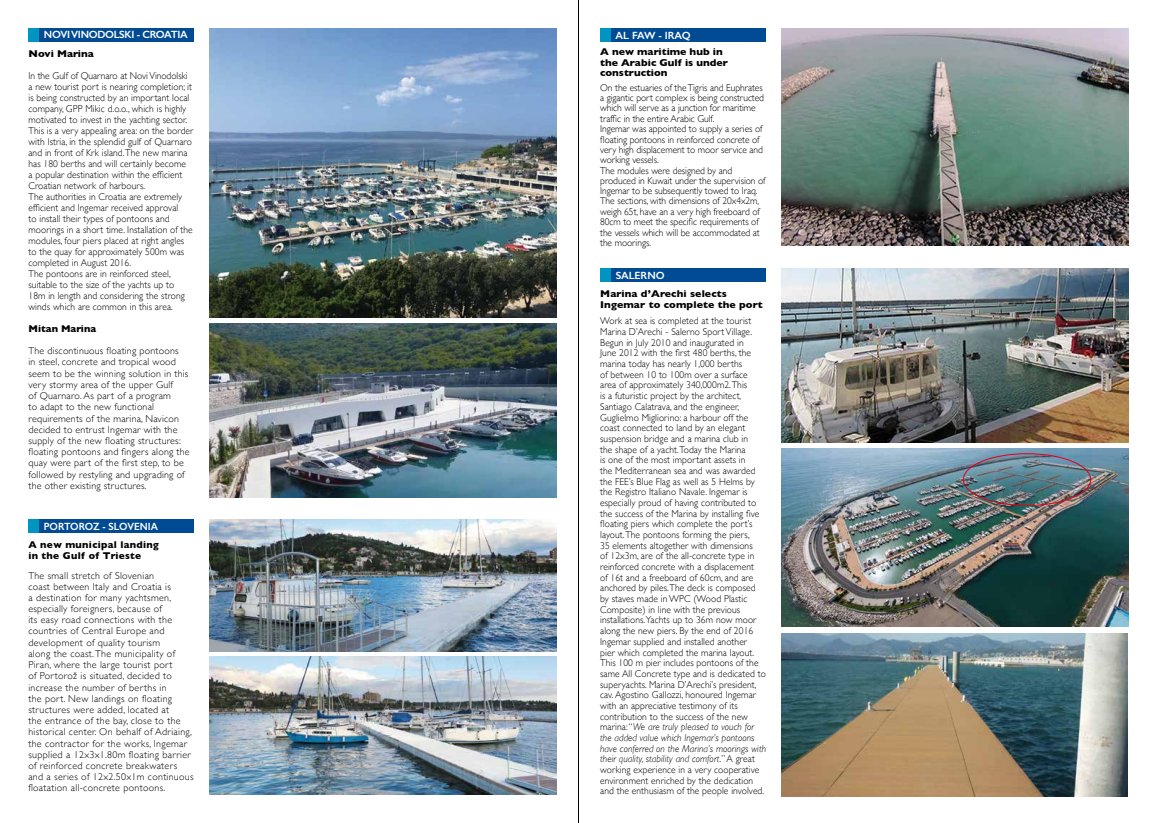
<style>
.page{position:relative;width:1157px;height:823px;background:#fff}
.page>*{position:absolute;margin:0;border:0;box-sizing:border-box;transform-origin:0 0}
.t1{font:600 10.5px "Gill Sans";letter-spacing:-.03em;color:#fff}
.t2{font:600 10.5px "Gill Sans";color:#fff;scale:.95 1}
.t3{font:600 10.5px "Gill Sans";color:#fff}
.t4{font:300 10px/10.7px "Gill Sans";letter-spacing:.01em;color:#000;scale:.95 1}
.t5{font:300 10px/11.2px "Gill Sans";letter-spacing:.03em;color:#000}
.t6{font:300 10px/11.2px "Gill Sans";letter-spacing:.01em;color:#000}
.t7{font:700 10px/10.5px "Gill Sans";letter-spacing:.01em;color:#000;scale:1.05 1}
.t8{font:700 10px/10.6px "Gill Sans";letter-spacing:.03em;color:#000}
.t9{font:700 10px "Gill Sans";letter-spacing:.01em;color:#000}
.s1{font-style:italic}
</style>
<div class="page">
<hr style="left:578px;top:0;width:1px;height:822px;background:#000">
<div style="left:611px;top:28px;width:154px;height:14px;background:#004b93"></div>
<div style="left:600px;top:28px;width:11px;height:14px;background:#0095c1"></div>
<div style="left:611px;top:268px;width:154px;height:13px;background:#004b93"></div>
<div style="left:600px;top:268px;width:11px;height:13px;background:#0095c1"></div>
<div style="left:39px;top:28px;width:155px;height:14px;background:#004b93"></div>
<div style="left:28px;top:28px;width:11px;height:14px;background:#0095c1"></div>
<div style="left:39px;top:519px;width:155px;height:13px;background:#004b93"></div>
<div style="left:28px;top:519px;width:11px;height:13px;background:#0095c1"></div>
<img style="left:209px;top:28px;width:348px;height:289px">
<img style="left:209px;top:323px;width:348px;height:174px">
<img style="left:209px;top:519px;width:348px;height:132px">
<img style="left:209px;top:656px;width:348px;height:138px">
<img style="left:781px;top:28px;width:347px;height:218px">
<img style="left:781px;top:268px;width:347px;height:174px">
<img style="left:781px;top:633px;width:346px;height:162px">
<img style="left:781px;top:448px;width:347px;height:178px">
<div style="left:963px;top:453px;width:128px;height:52px;border:1px solid #e2001a;border-radius:50%"></div>
<p class="t1" style="left:44px;top:29px;width:145px">NOVI VINODOLSKI - CROATIA</p>
<p class="t7" style="left:28px;top:48px;width:64px">Novi Marina</p>
<p class="t4" style="left:28px;top:70px;width:175px;line-height:11px">In the Gulf of Quarnaro at Novi Vinodolski a new tourist port is nearing completion; it is being constructed by an important local company, GPP Mikic d.o.o., which is highly motivated to invest in the yachting sector.<br>This is a very appealing area: on the border with Istria, in the splendid gulf of Quarnaro and in front of Krk island. The new marina has 180 berths and will certainly become<br>a popular destination within the efficient Croatian network of harbours.<br>The authorities in Croatia are extremely efficient and Ingemar received approval<br>to install their types of pontoons and moorings in a short time. Installation of the modules, four piers placed at right angles to the quay for approximately 500m was completed in August 2016.<br>The pontoons are in reinforced steel, suitable to the size of the yachts up to 18m in length and considering the strong winds which are common in this area.</p>
<p class="t9" style="left:28px;top:321px;width:69px">Mitan Marina</p>
<p class="t6" style="left:28px;top:344px;width:163px">The discontinuous floating pontoons<br>in steel, concrete and tropical wood seem to be the winning solution in this very stormy area of the upper Gulf<br>of Quarnaro. As part of a program<br>to adapt to the new functional requirements of the marina, Navicon decided to entrust Ingemar with the supply of the new floating structures: floating pontoons and fingers along the quay were part of the first step, to be followed by restyling and upgrading of the other existing structures.</p>
<p class="t2" style="left:44px;top:519px;width:122px">PORTOROZ - SLOVENIA</p>
<p class="t8" style="left:28px;top:539px;width:132px">A new municipal landing in the Gulf of Trieste</p>
<p class="t5" style="left:28px;top:569px;width:167px">The small stretch of Slovenian<br>coast between Italy and Croatia is<br>a destination for many yachtsmen, especially foreigners, because of<br>its easy road connections with the countries of Central Europe and development of quality tourism<br>along the coast. The municipality of Piran, where the large tourist port<br>of Portorož is situated, decided to increase the number of berths in<br>the port. New landings on floating structures were added, located at<br>the entrance of the bay, close to the historical center. On behalf of Adriaing, the contractor for the works, Ingemar supplied a 12x3x1.80m floating barrier of reinforced concrete breakwaters and a series of 12x2.50x1m continuous floatation all-concrete pontoons.</p>
<p class="t1" style="left:615px;top:29px;width:77px">AL FAW - IRAQ</p>
<p class="t7" style="left:600px;top:46px;width:123px">A new maritime hub in the Arabic Gulf is under construction</p>
<p class="t4" style="left:600px;top:82px;width:175px;line-height:10.4px">On the estuaries of the Tigris and Euphrates a gigantic port complex is being constructed which will serve as a junction for maritime traffic in the entire Arabic Gulf.<br>Ingemar was appointed to supply a series of floating pontoons in reinforced concrete of very high displacement to moor service and working vessels.<br>The modules were designed by and produced in Kuwait under the supervision of Ingemar to be subsequently towed to Iraq.<br>The sections, with dimensions of 20x4x2m, weigh 65t, have an a very high freeboard of 80cm to meet the specific requirements of the vessels which will be accommodated at the moorings.</p>
<p class="t3" style="left:616px;top:268px;width:50px">SALERNO</p>
<p class="t7" style="left:600px;top:288px;width:156px">Marina d’Arechi selects<br>Ingemar to complete the port</p>
<p class="t4" style="left:600px;top:315px;width:176px">Work at sea is completed at the tourist Marina D’Arechi - Salerno Sport Village.<br>Begun in July 2010 and inaugurated in<br>June 2012 with the first 480 berths, the marina today has nearly 1,000 berths<br>of between 10 to 100m over a surface area of approximately 340,000m2. This<br>is a futuristic project by the architect, Santiago Calatrava, and the engineer, Guglielmo Migliorino: a harbour off the coast connected to land by an elegant suspension bridge and a marina club in<br>the shape of a yacht. Today the Marina<br>is one of the most important assets in<br>the Mediterranean sea and was awarded the FEE’s Blue Flag as well as 5 Helms by the Registro Italiano Navale. Ingemar is especially proud of having contributed to the success of the Marina by installing five floating piers which complete the port’s layout. The pontoons forming the piers,<br>35 elements altogether with dimensions<br>of 12x3m, are of the all-concrete type in reinforced concrete with a displacement<br>of 16t and a freeboard of 60cm, and are anchored by piles. The deck is composed by staves made in WPC (Wood Plastic Composite) in line with the previous installations. Yachts up to 36m now moor along the new piers. By the end of 2016<br>Ingemar supplied and installed another<br>pier which completed the marina layout.<br>This 100 m pier includes pontoons of the same All Concrete type and is dedicated to superyachts. Marina D’Arechi’s president, cav. Agostino Gallozzi, honoured Ingemar with an appreciative testimony of its contribution to the success of the new marina: “<span class="s1">We are truly pleased to vouch for the added value which Ingemar’s pontoons have conferred on the Marina’s moorings with their quality, stability and comfort.</span>” A great working experience in a very cooperative environment enriched by the dedication and the enthusiasm of the people involved.</p>
</div>
